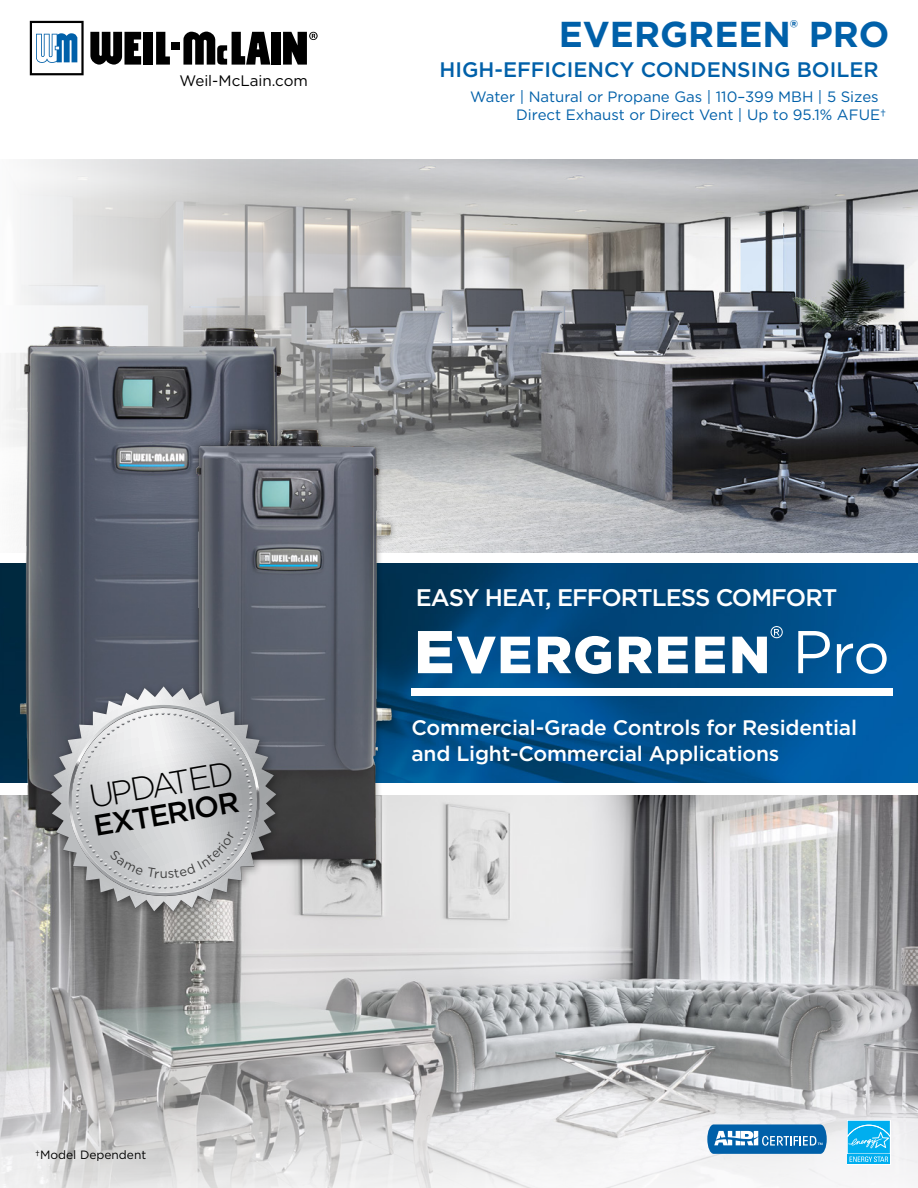
<style>
.page{position:relative;width:918px;height:1188px;background:#fff}
.page>*{position:absolute;margin:0;border:0;box-sizing:border-box;transform-origin:0 0}
.t1{font:700 36px "Gotham";color:#0060a9}
.t2{font:300 32.85px "Gotham";color:#000}
.t3{font:500 29.25px "Gotham";color:#000}
.t4{font:500 24px "Gotham";letter-spacing:-.04em;color:#fff}
.t5{font:500 21px/25.5px "Gotham";letter-spacing:-.01em;color:#fff}
.t6{font:500 21px "Gotham";color:#0060a9}
.t7{font:15.15px "Gotham";color:#000}
.t8{font:15px/18px "Gotham";color:#0060a9}
.t9{font:12.9px "Gotham";color:#3f3f3f}
.t10{font:12px "Gotham";color:#000}
</style>
<div class="page">
<svg style="left:30px;top:21px;width:54px;height:54px"></svg>
<svg style="left:90px;top:32px;width:51px;height:33px;background:#383838"></svg>
<div style="left:144px;top:32px;width:9px;height:33px;background:#000"></div>
<div style="left:271px;top:32px;width:10px;height:33px;background:#000"></div>
<div style="left:171px;top:43px;width:8px;height:7px;background:#000"></div>
<svg style="left:156px;top:32px;width:14px;height:33px"></svg>
<svg style="left:183px;top:32px;width:87px;height:33px"></svg>
<svg style="left:283px;top:32px;width:35px;height:33px"></svg>
<img style="left:422px;top:564px;width:496px;height:219px">
<div style="left:411px;top:689px;width:482px;height:7px;background:#fff"></div>
<svg style="left:422px;top:631px;width:108px;height:42px"></svg>
<svg style="left:538px;top:636px;width:73px;height:38px"></svg>
<svg style="left:619px;top:637px;width:33px;height:36px"></svg>
<svg style="left:658px;top:637px;width:30px;height:36px"></svg>
<svg style="left:695px;top:637px;width:30px;height:36px"></svg>
<svg style="left:798px;top:631px;width:32px;height:42px"></svg>
<svg style="left:837px;top:643px;width:50px;height:31px"></svg>
<svg style="left:732px;top:626px;width:51px;height:47px"></svg>
<img style="left:20px;top:160px;width:898px;height:392px">
<img style="left:0;top:796px;width:918px;height:392px">
<img style="left:0;top:292px;width:331px;height:581px">
<img style="left:161px;top:397px;width:261px;height:503px">
<div style="left:46px;top:681px;width:239px;height:240px;background:#000;opacity:.4"></div>
<svg style="left:51px;top:686px;width:225px;height:225px;background:#797b81"></svg>
<svg style="left:707px;top:1124px;width:120px;height:30px;background:#3782bb"></svg>
<svg style="left:847px;top:1120px;width:44px;height:44px"></svg>
<div style="left:848px;top:1155px;width:42px;height:9px;background:#00aeef"></div>
<svg style="left:848px;top:1121px;width:42px;height:41px;background:#2abbf1"></svg>
<svg style="left:64px;top:700px;width:200px;height:201px;background:#bfc0c3"></svg>
<p class="t7" style="left:180px;top:71px;width:130px">Weil-McLain.com</p>
<h1 class="t1" style="left:559px;top:11px;width:332px">EVERGREEN<sup>®</sup> PRO</h1>
<h3 class="t6" style="left:439px;top:56px;width:441px">HIGH-EFFICIENCY CONDENSING BOILER</h3>
<p class="t8" style="left:516px;top:87px;width:372px;text-indent:-46px">Water | Natural or Propane Gas | 110–399 MBH | 5 Sizes<br>Direct Exhaust or Direct Vent | Up to 95.1% AFUE†</p>
<h2 class="t2" style="left:86px;top:777px;width:148px;rotate:-10deg">UPDATED</h2>
<h3 class="t3" style="left:91px;top:808px;width:148px;rotate:-10deg">EXTERIOR</h3>
<p class="t9" style="left:160px;top:865px;width:10px">u</p>
<p class="t10" style="left:35px;top:1147px;width:113px">†Model Dependent</p>
<h3 class="t4" style="left:416px;top:581px;width:423px">EASY HEAT, EFFORTLESS COMFORT</h3>
<h3 class="t5" style="left:412px;top:715px;width:447px">Commercial-Grade Controls for Residential and Light-Commercial Applications</h3>
</div>
